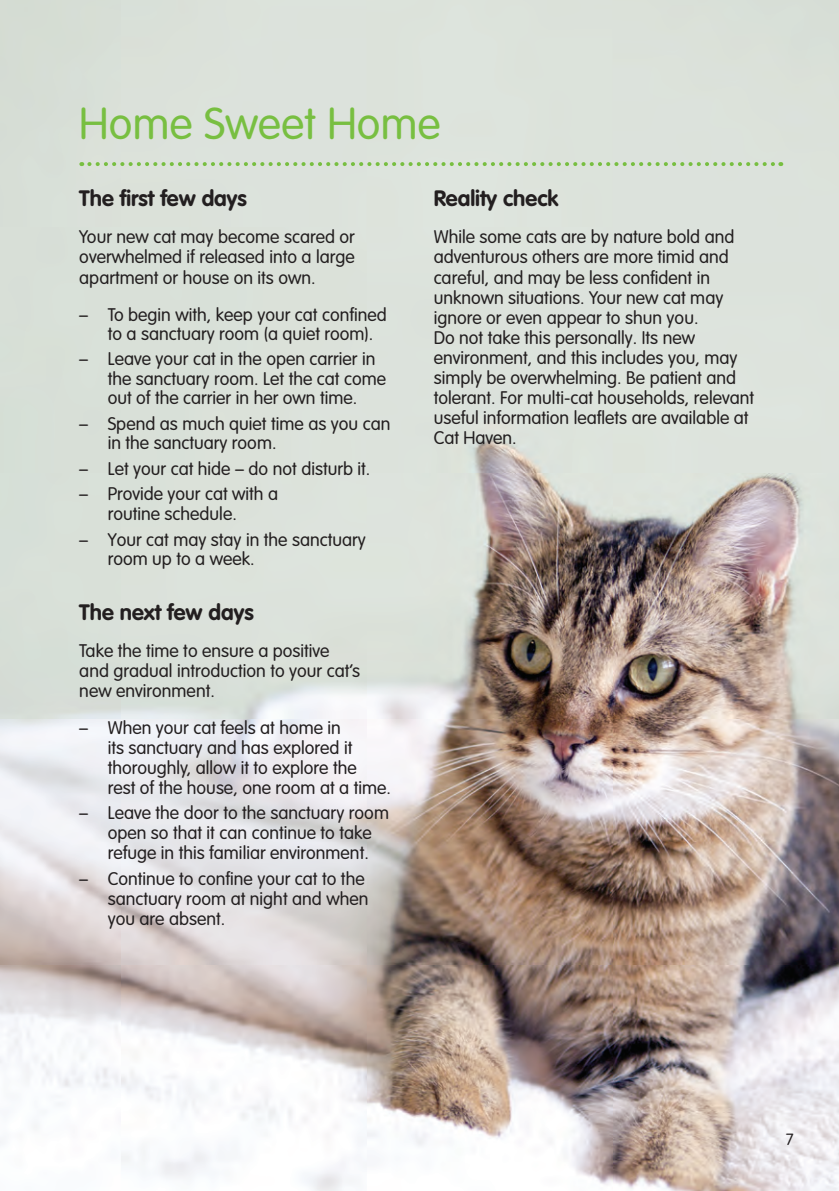
<style>
.page{position:relative;width:839px;height:1191px;background:#fff}
.page>*{position:absolute;margin:0;border:0;box-sizing:border-box;transform-origin:0 0}
.t1{font:300 44px "VAG Rounded";letter-spacing:.005em;color:#78bf41}
.t2{font:700 22px "VAG Rounded";color:#231f20}
.t3{font:300 18px/20px "VAG Rounded";color:#231f20}
.t4{font:300 16px "VAG Rounded";color:#231f20}
</style>
<div class="page">
<img style="left:0;top:0;width:839px;height:1190px">
<svg style="left:89px;top:162px;width:692px;height:4px;background:#b6d4a0"></svg>
<h1 class="t1" style="left:79px;top:99px;width:363px">Home Sweet Home</h1>
<p class="t2" style="left:79px;top:186px;width:169px">The first few days</p>
<p class="t3" style="left:79px;top:227px;width:277px;text-align:justify">Your new cat may become scared or overwhelmed if released into a large apartment or house on its own.</p>
<p class="t3" style="left:108px;top:304px;width:281px;line-height:19.2px;text-indent:-28px">– To begin with, keep your cat confined to a sanctuary room (a quiet room).</p>
<p class="t3" style="left:108px;top:349px;width:280px;line-height:19.4px;text-indent:-28px">– Leave your cat in the open carrier in the sanctuary room. Let the cat come out of the carrier in her own time.</p>
<p class="t3" style="left:108px;top:414px;width:284px;line-height:19px;text-indent:-28px">– Spend as much quiet time as you can in the sanctuary room.</p>
<p class="t3" style="left:79px;top:458px;width:293px">– Let your cat hide – do not disturb it.</p>
<p class="t3" style="left:108px;top:484px;width:172px;text-indent:-28px">– Provide your cat with a routine schedule.</p>
<p class="t3" style="left:108px;top:530px;width:260px;line-height:19px;text-indent:-28px">– Your cat may stay in the sanctuary room up to a week.</p>
<p class="t2" style="left:79px;top:599px;width:176px">The next few days</p>
<p class="t3" style="left:79px;top:640px;width:282px">Take the time to ensure a positive and gradual introduction to your cat’s new environment.</p>
<p class="t3" style="left:108px;top:717px;width:285px;text-indent:-28px">– When your cat feels at home in<br>its sanctuary and has explored it thoroughly, allow it to explore the<br>rest of the house, one room at a time.</p>
<p class="t3" style="left:108px;top:803px;width:283px;text-indent:-28px">– Leave the door to the sanctuary room open so that it can continue to take refuge in this familiar environment.</p>
<p class="t3" style="left:108px;top:868px;width:262px;text-indent:-28px">– Continue to confine your cat to the sanctuary room at night and when you are absent.</p>
<p class="t2" style="left:434px;top:186px;width:126px">Reality check</p>
<p class="t3" style="left:434px;top:227px;width:322px">While some cats are by nature bold and adventurous others are more timid and careful, and may be less confident in unknown situations. Your new cat may ignore or even appear to shun you.<br>Do not take this personally. Its new environment, and this includes you, may simply be overwhelming. Be patient and tolerant. For multi-cat households, relevant useful information leaflets are available at Cat Haven.</p>
<p class="t4" style="left:786px;top:1130px;width:9px">7</p>
</div>
